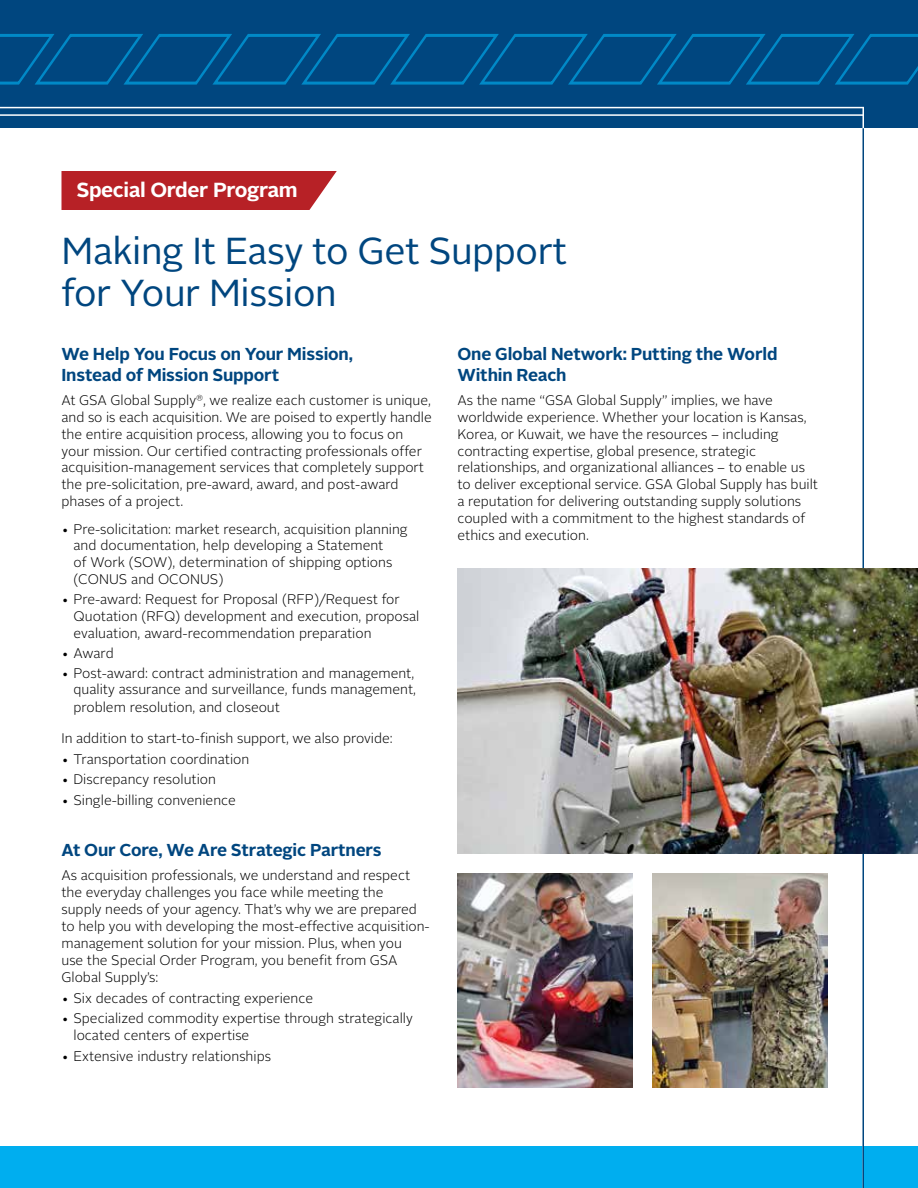
<style>
.page{position:relative;width:918px;height:1188px;background:#fff}
.page>*{position:absolute;margin:0;border:0;box-sizing:border-box;transform-origin:0 0}
.t1{font:37.5px/42px "Alright Sans";letter-spacing:-.01em;color:#00467f}
.Catalog_Heading{font:700 20.4px "Alright Sans";letter-spacing:-.02em;color:#fff}
.BodyCopy{font:700 17.25px/21px "Alright Sans";letter-spacing:-.01em;color:#00467f}
.BodyCopy-2{font:300 13.8px/16.8px "Alright Sans";color:#000}
.Bullets{font:300 13.8px/16.8px "Alright Sans";color:#000}
</style>
<div class="page">
<div style="left:0;top:1146px;width:918px;height:42px;background:#00aeef"></div>
<div style="left:0;top:0;width:918px;height:128px;background:#00467f"></div>
<hr style="left:0;top:107px;width:864px;height:1px;background:#fff">
<hr style="left:862px;top:108px;width:2px;height:20px;background:#fff">
<hr style="left:862px;top:128px;width:2px;height:1060px;background:#00467f">
<hr style="left:0;top:114px;width:864px;height:2px;background:#fff">
<svg style="left:0;top:34px;width:918px;height:51px"></svg>
<div style="left:61px;top:171px;width:276px;height:39px;background:#b72126"></div>
<img style="left:458px;top:568px;width:460px;height:286px">
<img style="left:458px;top:873px;width:175px;height:215px">
<img style="left:652px;top:873px;width:176px;height:215px">
<p class="Catalog_Heading" style="left:76px;top:176px;width:223px">Special Order Program</p>
<p class="t1" style="left:62px;top:231px;width:507px">Making It Easy to Get Support for Your Mission</p>
<p class="BodyCopy" style="left:62px;top:343px;width:293px">We Help You Focus on Your Mission,<br>Instead of Mission Support</p>
<p class="BodyCopy-2" style="left:62px;top:392px;width:372px">At GSA Global Supply<sup>®</sup>, we realize each customer is unique, and so is each acquisition. We are poised to expertly handle the entire acquisition process, allowing you to focus on your mission. Our certified contracting professionals offer acquisition-management services that completely support the pre-solicitation, pre-award, award, and post-award phases of a project.</p>
<p class="Bullets" style="left:74px;top:521px;width:336px;text-indent:-12px">• Pre-solicitation: market research, acquisition planning and documentation, help developing a Statement<br>of Work (SOW), determination of shipping options (CONUS and OCONUS)</p>
<p class="Bullets" style="left:74px;top:591px;width:348px;text-indent:-12px">• Pre-award: Request for Proposal (RFP)/Request for<br>Quotation (RFQ) development and execution, proposal evaluation, award-recommendation preparation</p>
<p class="Bullets" style="left:62px;top:645px;width:54px">• Award</p>
<p class="Bullets" style="left:74px;top:664px;width:344px;line-height:17.4px;text-indent:-12px">• Post-award: contract administration and management, quality assurance and surveillance, funds management, problem resolution, and closeout</p>
<p class="BodyCopy-2" style="left:61px;top:730px;width:333px">In addition to start-to-finish support, we also provide:</p>
<p class="Bullets" style="left:62px;top:751px;width:189px">• Transportation coordination</p>
<p class="Bullets" style="left:62px;top:771px;width:156px">• Discrepancy resolution</p>
<p class="Bullets" style="left:62px;top:792px;width:176px">• Single-billing convenience</p>
<p class="BodyCopy" style="left:62px;top:840px;width:322px">At Our Core, We Are Strategic Partners</p>
<p class="BodyCopy-2" style="left:62px;top:868px;width:370px">As acquisition professionals, we understand and respect the everyday challenges you face while meeting the<br>supply needs of your agency. That’s why we are prepared to help you with developing the most-effective acquisition&shy;management solution for your mission. Plus, when you<br>use the Special Order Program, you benefit from GSA Global Supply’s:</p>
<p class="Bullets" style="left:62px;top:990px;width:253px">• Six decades of contracting experience</p>
<p class="Bullets" style="left:74px;top:1010px;width:341px;text-indent:-12px">• Specialized commodity expertise through strategically located centers of expertise</p>
<p class="Bullets" style="left:62px;top:1048px;width:211px">• Extensive industry relationships</p>
<p class="BodyCopy" style="left:458px;top:343px;width:322px">One Global Network: Putting the World<br>Within Reach</p>
<p class="BodyCopy-2" style="left:458px;top:392px;width:362px">As the name “GSA Global Supply” implies, we have worldwide experience. Whether your location is Kansas, Korea, or Kuwait, we have the resources – including contracting expertise, global presence, strategic relationships, and organizational alliances – to enable us to deliver exceptional service. GSA Global Supply has built a reputation for delivering outstanding supply solutions coupled with a commitment to the highest standards of ethics and execution.</p>
</div>
